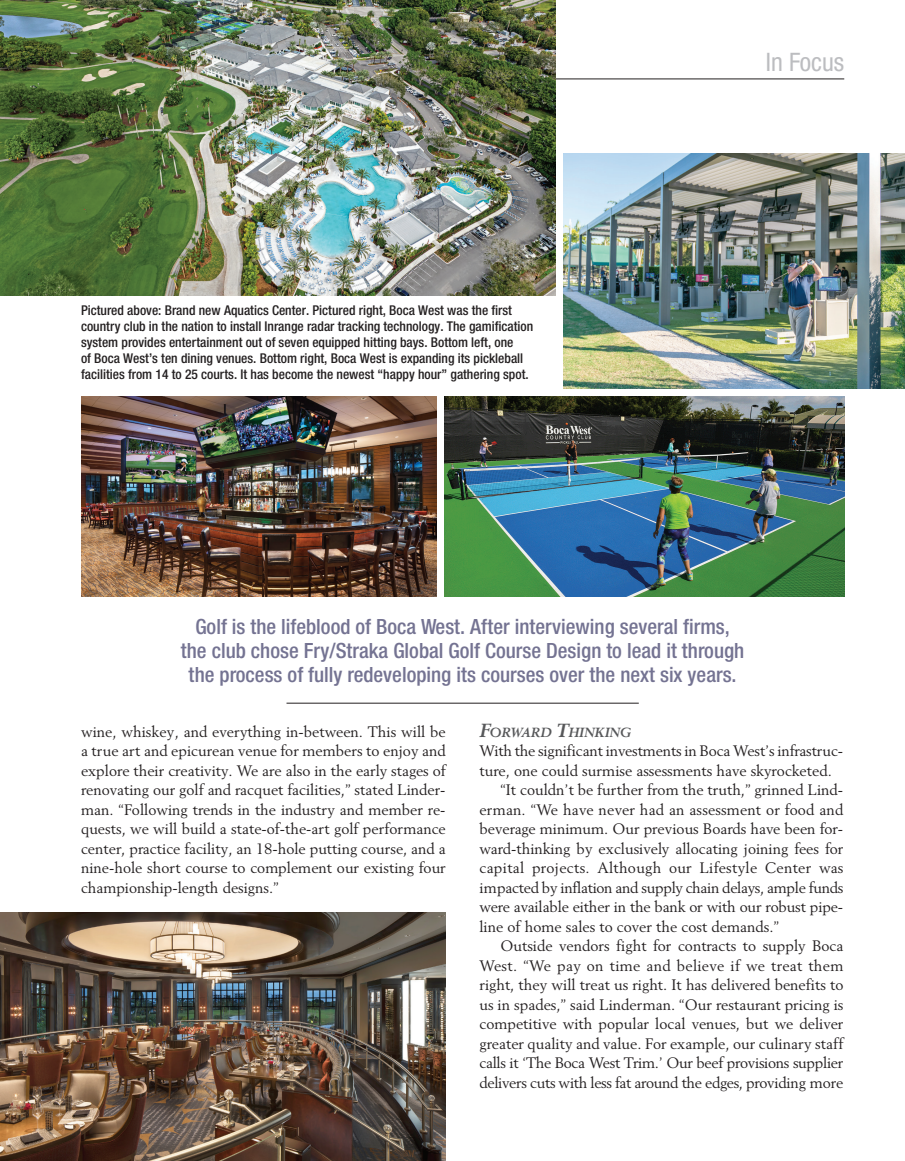
<style>
.page{position:relative;width:905px;height:1161px;background:#fff}
.page>*{position:absolute;margin:0;border:0;box-sizing:border-box;transform-origin:0 0}
.t1{font:condensed 25.5px "Helvetica Neue LT Std";color:#bcbdc0}
.t2{font:500 condensed 21px/24px "Helvetica Neue";color:#747392;text-align:center}
.t3{font:15px/19.5px "Berling";color:#231f20;text-align:justify}
.t4{font:13.5px/16px "Helvetica Neue LT Std Med Cn Regular";color:#231f20}
.t5{font:italic 700 13.2px "Berling";letter-spacing:.015em;color:#57585a}
.s1{font-size:18.75px}
</style>
<div class="page">
<hr style="left:81px;top:79px;width:763px;height:1px;background:#231f20">
<img style="left:563px;top:154px;width:341px;height:235px">
<img style="left:0;top:0;width:555px;height:295px">
<img style="left:0;top:912px;width:446px;height:249px">
<img style="left:81px;top:397px;width:355px;height:199px">
<img style="left:444px;top:397px;width:400px;height:199px">
<hr style="left:286px;top:703px;width:352px;height:1px;background:#231f20">
<p class="t4" style="left:81px;top:302px;width:453px">Pictured above: Brand new Aquatics Center. Pictured right, Boca West was the first country club in the nation to install Inrange radar tracking technology. The gamification system provides entertainment out of seven equipped hitting bays. Bottom left, one<br>of Boca West’s ten dining venues. Bottom right, Boca West is expanding its pickleball facilities from 14 to 25 courts. It has become the newest “happy hour” gathering spot.</p>
<p class="t1" style="left:765px;top:47px;width:80px">In Focus</p>
<p class="t2" style="left:181px;top:614px;width:565px">Golf is the lifeblood of Boca West. After interviewing several firms, the club chose Fry/Straka Global Golf Course Design to lead it through the process of fully redeveloping its courses over the next six years.</p>
<p class="t3" style="left:81px;top:721px;width:366px">wine, whiskey, and everything in-between. This will be a true art and epicurean venue for members to enjoy and explore their creativity. We are also in the early stages of renovating our golf and racquet facilities,” stated Linder&shy;man. “Following trends in the industry and member re&shy;quests, we will build a state-of-the-art golf performance center, practice facility, an 18-hole putting course, and a nine-hole short course to complement our existing four championship-length designs.”</p>
<p class="t5" style="left:479px;top:724px;width:153px"><span class="s1">F</span>ORWARD <span class="s1">T</span>HINKING</p>
<p class="t3" style="left:479px;top:741px;width:365px">With the significant investments in Boca West’s infrastruc&shy;ture, one could surmise assessments have skyrocketed.</p>
<p class="t3" style="left:479px;top:780px;width:365px;text-indent:21px">“It couldn’t be further from the truth,” grinned Lind&shy;erman. “We have never had an assessment or food and beverage minimum. Our previous Boards have been for&shy;ward-thinking by exclusively allocating joining fees for capital projects. Although our Lifestyle Center was impacted by inflation and supply chain delays, ample funds were available either in the bank or with our robust pipe&shy;line of home sales to cover the cost demands.”</p>
<p class="t3" style="left:479px;top:936px;width:365px;text-indent:21px">Outside vendors fight for contracts to supply Boca West. “We pay on time and believe if we treat them right, they will treat us right. It has delivered benefits to us in spades,” said Linderman. “Our restaurant pricing is competitive with popular local venues, but we deliver greater quality and value. For example, our culinary staff calls it ‘The Boca West Trim.’ Our beef provisions supplier delivers cuts with less fat around the edges, providing more</p>
</div>
